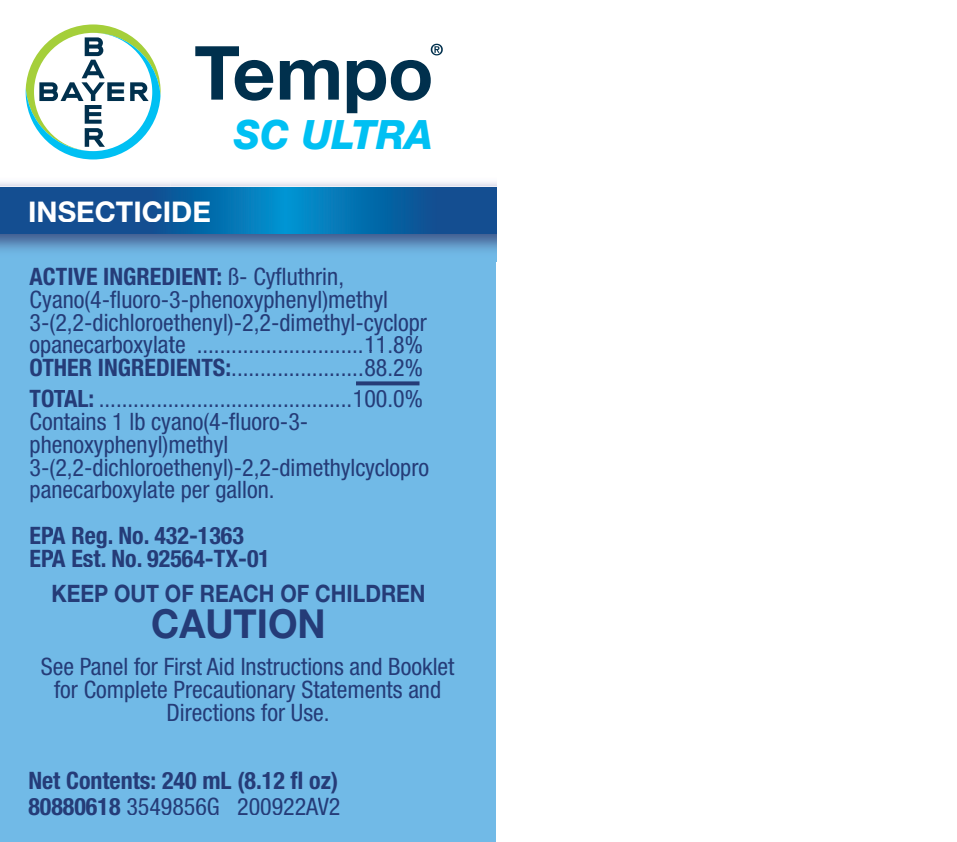
<style>
.page{position:relative;width:957px;height:842px;background:#fff}
.page>*{position:absolute;margin:0;border:0;box-sizing:border-box;transform-origin:0 0}
.t1{font:italic 800 40.4px "Helvetica Neue LT Std";color:#00c0f3}
.t2{font:700 40px "Helvetica Neue LT Std";color:#253c78;scale:.95 1}
.t3{font:700 28.4px "Helvetica Neue LT Std";color:#fff}
.t4{font:condensed 24px "Helvetica Neue LT Std";color:#253c78}
.t5{font:700 condensed 24px "Helvetica Neue LT Std";color:#253c78}
.t6{font:700 24px "Helvetica Neue LT Std";color:#253c78;scale:.88 1}
.s1{font-weight:400}
.s2{font-weight:700}
</style>
<div class="page">
<div style="left:0;top:232px;width:496px;height:609px;background:#71bae7"></div>
<img style="left:0;top:193px;width:496px;height:58px">
<svg style="left:356px;top:381px;width:63px;height:4px"></svg>
<svg style="left:195px;top:44px;width:248px;height:69px"></svg>
<svg style="left:26px;top:24px;width:135px;height:135px"></svg>
<img style="left:0;top:182px;width:496px;height:11px">
<img style="left:30px;top:202px;width:179px;height:20px">
<p class="t3" style="left:28px;top:195px;width:184px">INSECTICIDE</p>
<p class="t1" style="left:234px;top:112px;width:201px">SC ULTRA</p>
<p class="t5" style="left:30px;top:262px;width:316px">ACTIVE INGREDIENT: <span class="s1">ß- Cyfluthrin,</span></p>
<p class="t4" style="left:30px;top:290px;width:360px">Cyano(4-fluoro-3-phenoxyphenyl)methyl</p>
<p class="t4" style="left:30px;top:313px;width:399px">3-(2,2-dichloroethenyl)-2,2-dimethyl-c lopr</p>
<p class="t4" style="left:373px;top:313px;width:21px">yc</p>
<p class="t4" style="left:30px;top:336px;width:395px">opanecarboxylate .............................11.8%</p>
<p class="t5" style="left:54px;top:384px;width:13px">T</p>
<p class="t4" style="left:30px;top:358px;width:395px"><span class="s2">OTHER INGREDIENTS:</span>.......................88.2%</p>
<p class="t4" style="left:30px;top:389px;width:395px"><span class="s2">TO AL:</span> ............................................100.0%</p>
<p class="t4" style="left:30px;top:412px;width:280px">Contains 1 lb cyano(4-fluoro-3-</p>
<p class="t4" style="left:30px;top:435px;width:200px">phenoxyphenyl)methyl</p>
<p class="t4" style="left:30px;top:458px;width:401px">3-(2,2-dichloroethenyl)-2,2-dimethylc lopro</p>
<p class="t4" style="left:365px;top:458px;width:21px">yc</p>
<p class="t4" style="left:30px;top:480px;width:246px">panecarboxylate per gallon.</p>
<p class="t5" style="left:30px;top:521px;width:216px">EPA Reg. No. 432-1363</p>
<p class="t5" style="left:30px;top:544px;width:242px">EPA Est. No. 92564-TX-01</p>
<p class="t6" style="left:51px;top:579px;width:426px">KEEP OUT OF REACH OF CHILDREN</p>
<p class="t2" style="left:151px;top:601px;width:185px">CAUTION</p>
<p class="t4" style="left:41px;top:657px;width:415px">See Panel for First Aid Instructions and Booklet</p>
<p class="t4" style="left:54px;top:680px;width:389px">for Complete Precautionary Statements and</p>
<p class="t4" style="left:166px;top:702px;width:164px">Directions for Use.</p>
<p class="t5" style="left:28px;top:766px;width:311px">Net Contents: 240 mL (8.12 fl oz)</p>
<p class="t4" style="left:28px;top:797px;width:313px"><span class="s2">80880618</span> 3549856G 200922AV2</p>
</div>
